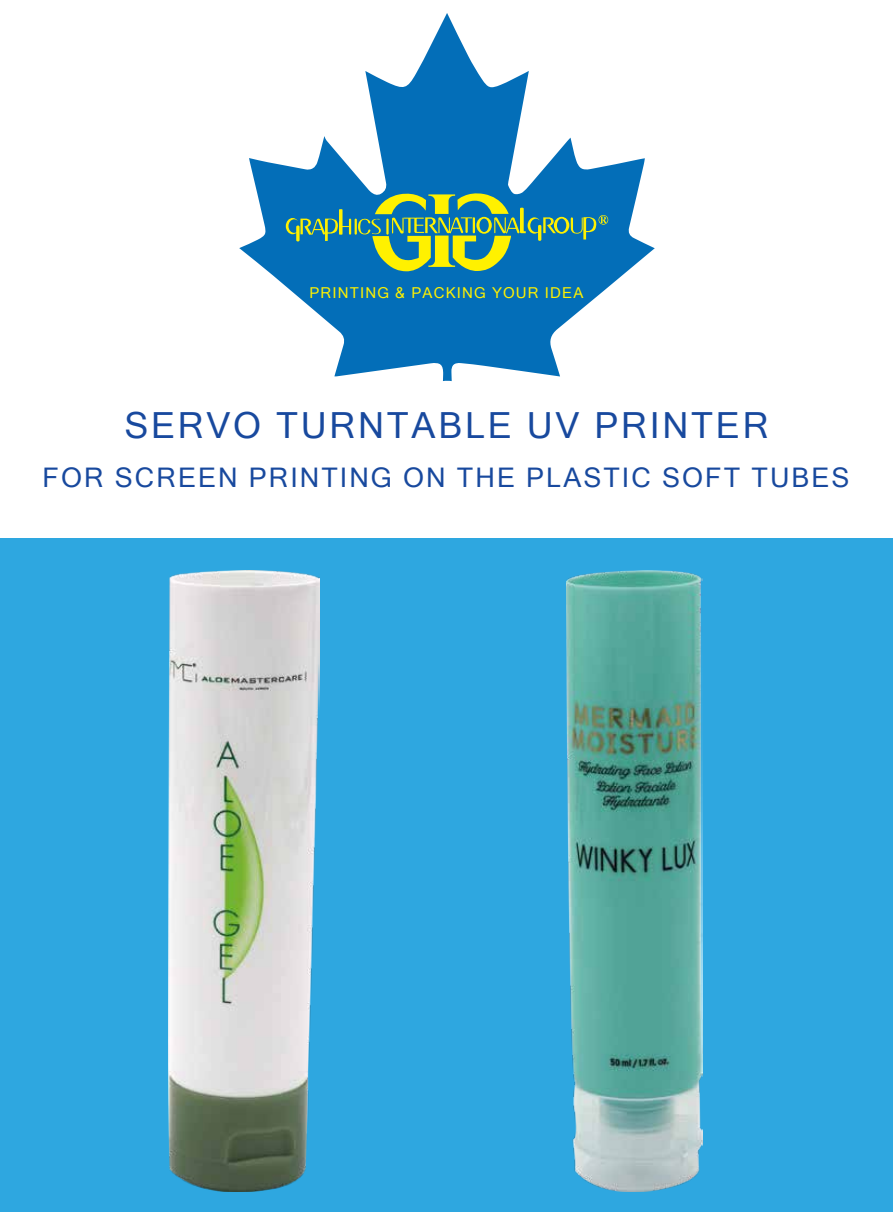
<style>
.page{position:relative;width:893px;height:1212px;background:#fff}
.page>*{position:absolute;margin:0;border:0;box-sizing:border-box;transform-origin:0 0}
.t1{font:36px "Microsoft Sans Serif";letter-spacing:.075em;color:#18499e}
.t2{font:27px "Microsoft Sans Serif";letter-spacing:.075em;color:#18499e}
.t3{font:15px "Microsoft Sans Serif";letter-spacing:.075em;color:#fff100}
</style>
<div class="page">
<div style="left:0;top:539px;width:893px;height:673px;background:#2ea7e0"></div>
<svg style="left:239px;top:13px;width:416px;height:368px"></svg>
<svg style="left:286px;top:191px;width:322px;height:81px;background:#3c8c8e"></svg>
<img style="left:169px;top:570px;width:150px;height:621px">
<img style="left:567px;top:570px;width:136px;height:621px">
<p class="t3" style="left:309px;top:283px;width:275px">PRINTING &amp; PACKING YOUR IDEA</p>
<h1 class="t1" style="left:124px;top:402px;width:646px">SERVO TURNTABLE UV PRINTER</h1>
<p class="t2" style="left:43px;top:460px;width:808px">FOR SCREEN PRINTING ON THE PLASTIC SOFT TUBES</p>
</div>
